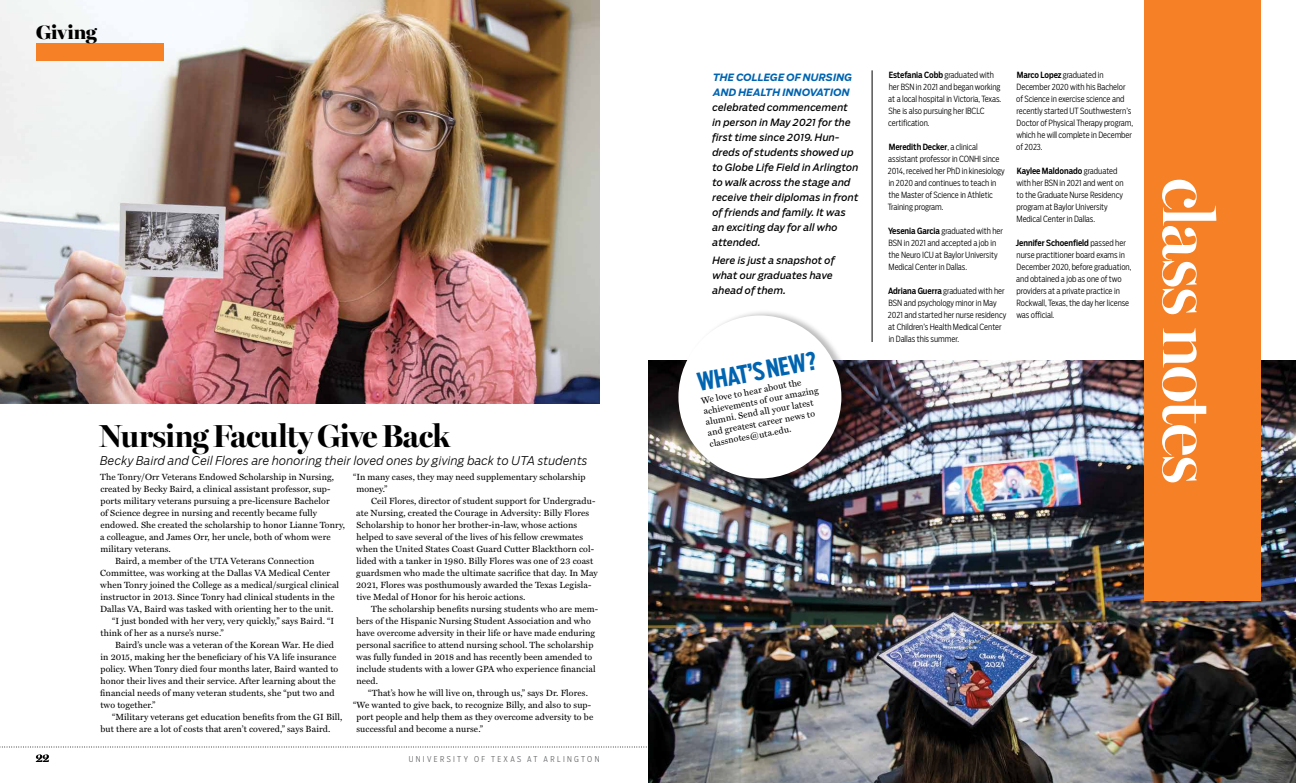
<style>
.page{position:relative;width:1296px;height:783px;background:#fff}
.page>*{position:absolute;margin:0;border:0;box-sizing:border-box;transform-origin:0 0}
.t1{font:600 71.6px "Miller Banner";letter-spacing:-.04em;color:#fff}
.t2{font:700 32px "Miller Banner";letter-spacing:-.02em;color:#000}
.t3{font:700 24.6px "Salvo Sans Extra Cond";color:#0064b1}
.t4{font:900 19.5px "Miller Banner";letter-spacing:-.02em;color:#000}
.t5{font:italic 300 12px "Salvo Sans";letter-spacing:.01em;color:#000}
.t6{font:600 12px "Miller Banner";color:#000}
.t7{font:italic 10px/15px "Salvo Sans";letter-spacing:.01em;color:#000}
.t8{font:italic 700 10px/15px "Salvo Sans";letter-spacing:.01em;color:#0064b1}
.t9{font:9px/12px "Miller Text";letter-spacing:.01em;color:#000}
.t10{font:300 8.5px/12px "Salvo Sans Cond";letter-spacing:-.005em;color:#000}
.t11{font:300 8px "Salvo Sans Cond";letter-spacing:.295em;color:#636466}
.s1{font-weight:500}
</style>
<div class="page">
<img style="left:0;top:0;width:600px;height:404px">
<svg style="left:0;top:747px;width:647px;height:1px"></svg>
<div style="left:36px;top:44px;width:128px;height:18px;background:#f58025"></div>
<img style="left:648px;top:360px;width:648px;height:423px">
<div style="left:1144px;top:0;width:117px;height:601px;background:#f58025"></div>
<div style="left:678px;top:309px;width:174px;height:174px;background:#000;opacity:.26"></div>
<div style="left:678px;top:316px;width:163px;height:162px;background:#fff;border-radius:50%"></div>
<hr style="left:872px;top:70px;width:1px;height:272px;background:#000">
<h3 class="t4" style="left:36px;top:21px;width:62px">Giving</h3>
<h2 class="t2" style="left:99px;top:417px;width:352px">Nursing Faculty Give Back</h2>
<h3 class="t5" style="left:100px;top:452px;width:489px">Becky Baird and Ceil Flores are honoring their loved ones by giving back to UTA students</h3>
<p class="t9" style="left:100px;top:471px;width:235px">The Tonry/Orr Veterans Endowed Scholarship in Nursing,</p>
<p class="t9" style="left:100px;top:483px;width:232px">created by Becky Baird, a clinical assistant professor, sup-</p>
<p class="t9" style="left:101px;top:495px;width:231px">ports military veterans pursuing a pre-licensure Bachelor</p>
<p class="t9" style="left:100px;top:507px;width:218px">of Science degree in nursing and recently became fully</p>
<p class="t9" style="left:100px;top:519px;width:246px">endowed. She created the scholarship to honor Lianne Tonry,</p>
<p class="t9" style="left:100px;top:531px;width:232px">a colleague, and James Orr, her uncle, both of whom were</p>
<p class="t9" style="left:100px;top:543px;width:72px">military veterans.</p>
<p class="t9" style="left:115px;top:555px;width:201px">Baird, a member of the UTA Veterans Connection</p>
<p class="t9" style="left:100px;top:567px;width:231px">Committee, was working at the Dallas VA Medical Center</p>
<p class="t9" style="left:100px;top:579px;width:240px">when Tonry joined the College as a medical/surgical clinical</p>
<p class="t9" style="left:100px;top:591px;width:236px">instructor in 2013. Since Tonry had clinical students in the</p>
<p class="t9" style="left:100px;top:603px;width:235px">Dallas VA, Baird was tasked with orienting her to the unit.</p>
<p class="t9" style="left:112px;top:615px;width:223px">“I just bonded with her very, very quickly,” says Baird. “I</p>
<p class="t9" style="left:100px;top:627px;width:125px">think of her as a nurse’s nurse.”</p>
<p class="t9" style="left:115px;top:639px;width:220px">Baird’s uncle was a veteran of the Korean War. He died</p>
<p class="t9" style="left:100px;top:651px;width:237px">in 2015, making her the beneficiary of his VA life insurance</p>
<p class="t9" style="left:101px;top:663px;width:239px">policy. When Tonry died four months later, Baird wanted to</p>
<p class="t9" style="left:100px;top:675px;width:237px">honor their lives and their service. After learning about the</p>
<p class="t9" style="left:100px;top:687px;width:236px">financial needs of many veteran students, she “put two and</p>
<p class="t9" style="left:100px;top:699px;width:56px">two together.”</p>
<p class="t9" style="left:112px;top:711px;width:232px">“Military veterans get education benefits from the GI Bill,</p>
<p class="t9" style="left:100px;top:723px;width:231px">but there are a lot of costs that aren’t covered,” says Baird.</p>
<p class="t9" style="left:356px;top:471px;width:231px;text-indent:-3px">“In many cases, they may need supplementary scholarship money.”</p>
<p class="t9" style="left:356px;top:495px;width:243px;text-indent:15px">Ceil Flores, director of student support for Undergradu&shy;ate Nursing, created the Courage in Adversity: Billy Flores Scholarship to honor her brother-in-law, whose actions helped to save several of the lives of his fellow crewmates when the United States Coast Guard Cutter Blackthorn col&shy;lided with a tanker in 1980. Billy Flores was one of 23 coast guardsmen who made the ultimate sacrifice that day. In May 2021, Flores was posthumously awarded the Texas Legisla&shy;tive Medal of Honor for his heroic actions.</p>
<p class="t9" style="left:356px;top:603px;width:243px;text-indent:15px">The scholarship benefits nursing students who are mem&shy;bers of the Hispanic Nursing Student Association and who have overcome adversity in their life or have made enduring personal sacrifice to attend nursing school. The scholarship was fully funded in 2018 and has recently been amended to include students with a lower GPA who experience financial need.</p>
<p class="t9" style="left:368px;top:687px;width:221px">“That’s how he will live on, through us,” says Dr. Flores.</p>
<p class="t9" style="left:353px;top:699px;width:240px">“We wanted to give back, to recognize Billy, and also to sup-</p>
<p class="t9" style="left:356px;top:711px;width:238px">port people and help them as they overcome adversity to be</p>
<p class="t9" style="left:356px;top:723px;width:128px">successful and become a nurse.”</p>
<h3 class="t6" style="left:36px;top:751px;width:15px">22</h3>
<p class="t11" style="left:409px;top:754px;width:192px">UNIVERSITY OF TEXAS AT ARLINGTON</p>
<p class="t8" style="left:713px;top:70px;width:141px">THE COLLEGE OF NURSING<br>AND HEALTH INNOVATION</p>
<p class="t7" style="left:712px;top:100px;width:148px">celebrated commencement in person in May 2021 for the first time since 2019. Hun&shy;dreds of students showed up to Globe Life Field in Arlington to walk across the stage and receive their diplomas in front of friends and family. It was an exciting day for all who attended.</p>
<p class="t7" style="left:712px;top:253px;width:124px">Here is just a snapshot of what our graduates have ahead of them.</p>
<h3 class="t3" style="left:695px;top:367px;width:123px;rotate:-11deg">WHAT’S NEW?</h3>
<p class="t9" style="left:700px;top:395px;width:119px;line-height:11px;rotate:-10deg">We love to hear about the achievements of our amazing alumni. Send all your latest and greatest career news to classnotes@uta.edu.</p>
<p class="t10" style="left:888px;top:69px;width:115px"><span class="s1">Estefania Cobb</span> graduated with her BSN in 2021 and began working at a local hospital in Victoria, Texas.<br>She is also pursuing her IBCLC certification.</p>
<p class="t10" style="left:888px;top:141px;width:119px"><span class="s1">Meredith Decker</span>, a clinical assistant professor in CONHI since<br>2014, received her PhD in kinesiology in 2020 and continues to teach in the Master of Science in Athletic<br>Training program.</p>
<p class="t10" style="left:888px;top:225px;width:117px"><span class="s1">Yesenia Garcia</span> graduated with her<br>BSN in 2021 and accepted a job in the Neuro ICU at Baylor University<br>Medical Center in Dallas.</p>
<p class="t10" style="left:888px;top:285px;width:120px"><span class="s1">Adriana Guerra</span> graduated with her<br>BSN and psychology minor in May<br>2021 and started her nurse residency at Children’s Health Medical Center in Dallas this summer.</p>
<p class="t10" style="left:1016px;top:69px;width:118px"><span class="s1">Marco Lopez</span> graduated in<br>December 2020 with his Bachelor of Science in exercise science and recently started UT Southwestern’s<br>Doctor of Physical Therapy program, which he will complete in December of 2023.</p>
<p class="t10" style="left:1016px;top:165px;width:109px"><span class="s1">Kaylee Maldonado</span> graduated with her BSN in 2021 and went on to the Graduate Nurse Residency program at Baylor University<br>Medical Center in Dallas.</p>
<p class="t10" style="left:1016px;top:237px;width:117px"><span class="s1">Jennifer Schoenfield</span> passed her nurse practitioner board exams in<br>December 2020, before graduation, and obtained a job as one of two providers at a private practice in<br>Rockwall, Texas, the day her license was official.</p>
<h1 class="t1" style="left:1230px;top:178px;width:308px;rotate:90deg">class notes</h1>
</div>
